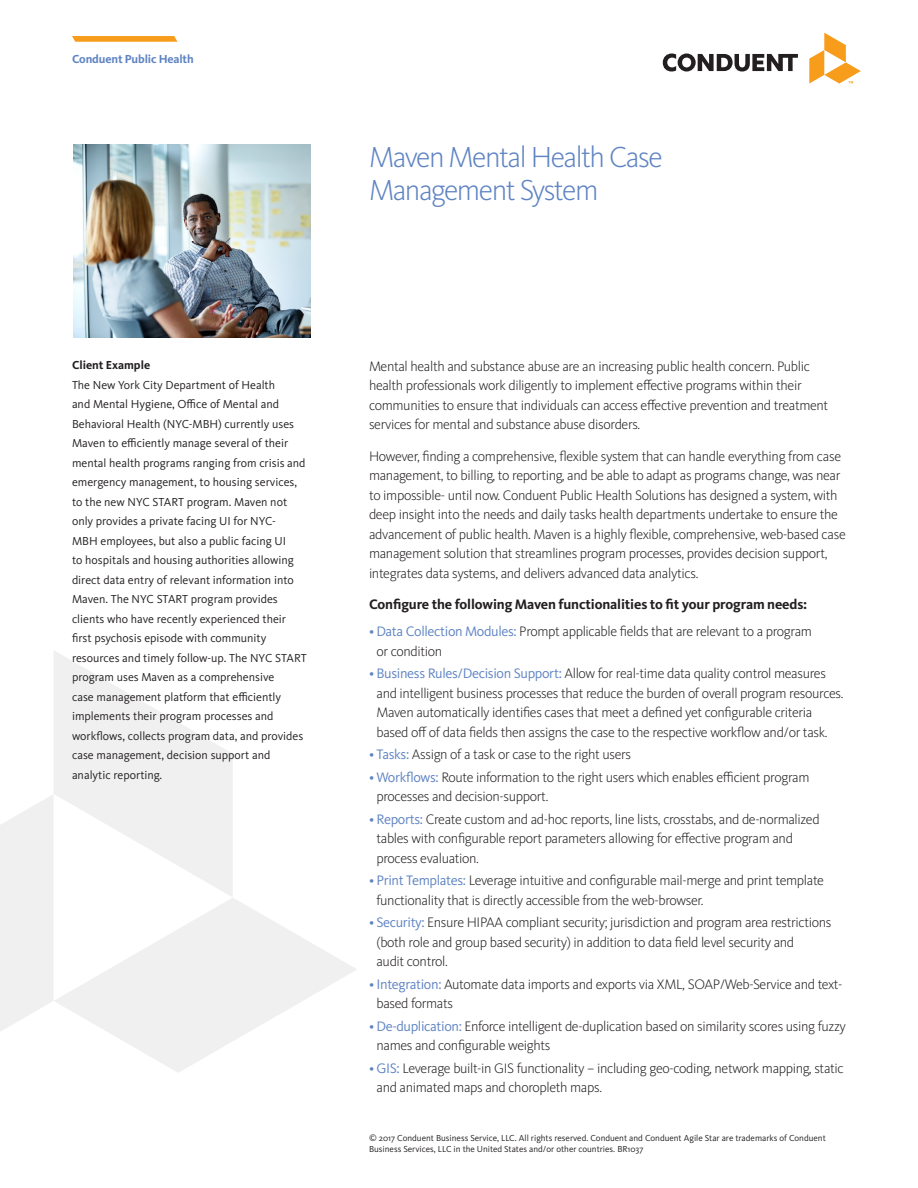
<style>
.page{position:relative;width:918px;height:1188px;background:#fff}
.page>*{position:absolute;margin:0;border:0;box-sizing:border-box;transform-origin:0 0}
.Cover_title_-_blue{font:300 30px/33px "Kievit Pro";letter-spacing:-.05em;color:#5f84c3}
.Body_text{font:300 14.25px/19.5px "Kievit Pro";letter-spacing:-.025em;color:#231f20}
.Subhead_text{font:700 14.25px "Kievit Pro";letter-spacing:-.01em;color:#231f20}
.Caption_-_text{font:12px/19.5px "Kievit Pro";color:#231f20}
.Business_category{font:700 12px "Kievit Pro";letter-spacing:-.01em;color:#5f84c3}
.Legal{font:9px/10.5px "Kievit Pro";color:#231f20}
.s1{font-weight:700}
.s2{font-weight:400;color:#5f84c3}
</style>
<div class="page">
<svg style="left:0;top:795px;width:53px;height:236px"></svg>
<svg style="left:55px;top:898px;width:302px;height:175px"></svg>
<svg style="left:54px;top:651px;width:179px;height:246px;fill:#f0f0f0"></svg>
<svg style="left:663px;top:53px;width:135px;height:19px"></svg>
<svg style="left:809px;top:33px;width:52px;height:51px"></svg>
<svg style="left:72px;top:36px;width:105px;height:6px"></svg>
<img style="left:73px;top:144px;width:237px;height:194px">
<p class="Business_category" style="left:72px;top:52px;width:123px">Conduent Public Health</p>
<p class="Caption_-_text" style="left:72px;top:355px;width:236px"><span class="s1">Client Example<br></span>The New York City Department of Health<br>and Mental Hygiene, Office of Mental and Behavioral Health (NYC-MBH) currently uses Maven to efficiently manage several of their mental health programs ranging from crisis and emergency management, to housing services, to the new NYC START program. Maven not only provides a private facing UI for NYC-<br>MBH employees, but also a public facing UI<br>to hospitals and housing authorities allowing direct data entry of relevant information into Maven. The NYC START program provides clients who have recently experienced their first psychosis episode with community resources and timely follow-up. The NYC START program uses Maven as a comprehensive<br>case management platform that efficiently implements their program processes and workflows, collects program data, and provides case management, decision support and analytic reporting.</p>
<p class="Cover_title_-_blue" style="left:369px;top:140px;width:295px">Maven Mental Health Case<br>Management System</p>
<p class="Body_text" style="left:369px;top:356px;width:461px">Mental health and substance abuse are an increasing public health concern. Public health professionals work diligently to implement effective programs within their communities to ensure that individuals can access effective prevention and treatment services for mental and substance abuse disorders.</p>
<p class="Body_text" style="left:369px;top:446px;width:478px">However, finding a comprehensive, flexible system that can handle everything from case management, to billing, to reporting, and be able to adapt as programs change, was near to impossible- until now. Conduent Public Health Solutions has designed a system, with deep insight into the needs and daily tasks health departments undertake to ensure the advancement of public health. Maven is a highly flexible, comprehensive, web-based case management solution that streamlines program processes, provides decision support, integrates data systems, and delivers advanced data analytics.</p>
<p class="Subhead_text" style="left:369px;top:596px;width:440px">Configure the following Maven functionalities to fit your program needs:</p>
<p class="Body_text" style="left:376px;top:622px;width:437px;text-indent:-8px"><span class="s2">• Data Collection Modules:</span> Prompt applicable fields that are relevant to a program or condition</p>
<p class="Body_text" style="left:376px;top:664px;width:469px;text-indent:-8px"><span class="s2">• Business Rules/Decision Support:</span> Allow for real-time data quality control measures and intelligent business processes that reduce the burden of overall program resources.<br>Maven automatically identifies cases that meet a defined yet configurable criteria based off of data fields then assigns the case to the respective workflow and/or task.</p>
<p class="Body_text" style="left:369px;top:745px;width:264px"><span class="s2">• Tasks:</span> Assign of a task or case to the right users</p>
<p class="Body_text" style="left:376px;top:767px;width:435px;text-indent:-8px"><span class="s2">• Workflows:</span> Route information to the right users which enables efficient program processes and decision-support.</p>
<p class="Body_text" style="left:376px;top:809px;width:445px;text-indent:-8px"><span class="s2">• Reports:</span> Create custom and ad-hoc reports, line lists, crosstabs, and de-normalized tables with configurable report parameters allowing for effective program and process evaluation.</p>
<p class="Body_text" style="left:376px;top:871px;width:449px;text-indent:-8px"><span class="s2">• Print Templates:</span> Leverage intuitive and configurable mail-merge and print template functionality that is directly accessible from the web-browser.</p>
<p class="Body_text" style="left:376px;top:913px;width:456px;text-indent:-8px"><span class="s2">• Security:</span> Ensure HIPAA compliant security; jurisdiction and program area restrictions (both role and group based security) in addition to data field level security and<br>audit control.</p>
<p class="Body_text" style="left:376px;top:974px;width:467px;text-indent:-8px"><span class="s2">• Integration:</span> Automate data imports and exports via XML, SOAP/Web-Service and text&shy;based formats</p>
<p class="Body_text" style="left:376px;top:1016px;width:471px;text-indent:-8px"><span class="s2">• De-duplication:</span> Enforce intelligent de-duplication based on similarity scores using fuzzy names and configurable weights</p>
<p class="Body_text" style="left:376px;top:1058px;width:469px;text-indent:-8px"><span class="s2">• GIS:</span> Leverage built-in GIS functionality – including geo-coding, network mapping, static and animated maps and choropleth maps.</p>
<p class="Legal" style="left:369px;top:1133px;width:458px">© 2017 Conduent Business Service, LLC. All rights reserved. Conduent and Conduent Agile Star are trademarks of Conduent<br>Business Services, LLC in the United States and/or other countries. BR1037</p>
</div>
